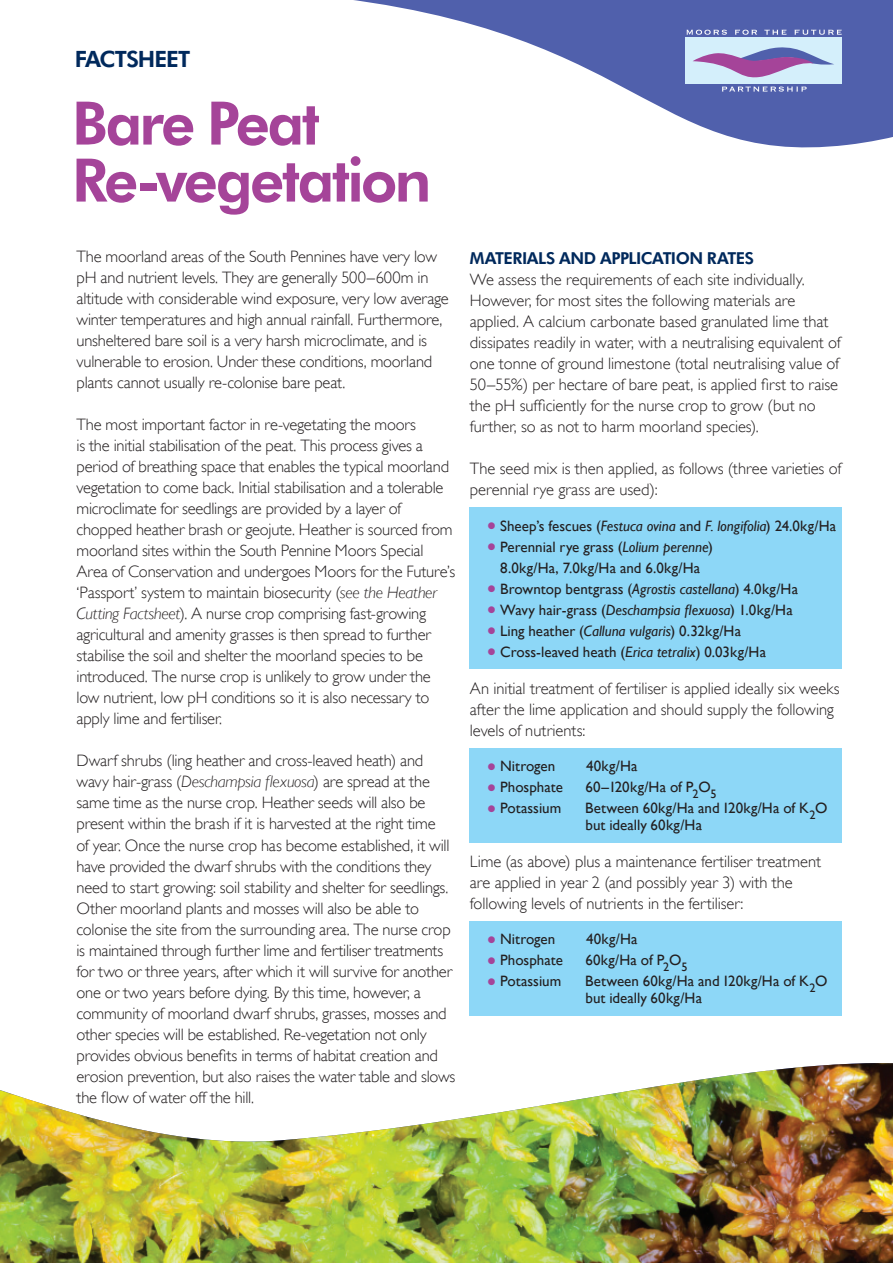
<style>
.page{position:relative;width:893px;height:1263px;background:#fff}
.page>*{position:absolute;margin:0;border:0;box-sizing:border-box;transform-origin:0 0}
.t1{font:700 60px/57px "Futura BT";letter-spacing:-.045em;color:#a54499}
.t2{font:700 22.5px "Futura BT";letter-spacing:-.045em;color:#00295c}
.t3{font:300 16.5px/21px "Gill Sans";letter-spacing:-.01em;color:#231f20}
.t4{font:700 16.5px "Futura BT";letter-spacing:-.03em;color:#00295c}
.t5{font:15px/16.5px "Gill Sans";color:#231f20}
.s1{font-style:italic}
.s2{font-size:27px;color:#a54499}
</style>
<div class="page">
<div style="left:470px;top:748px;width:372px;height:94px;background:#8dd7f7"></div>
<div style="left:470px;top:508px;width:372px;height:161px;background:#8dd7f7"></div>
<svg style="left:354px;top:0;width:539px;height:148px"></svg>
<div style="left:679px;top:26px;width:170px;height:70px;background:#5060ac"></div>
<div style="left:686px;top:37px;width:156px;height:47px;background:#d4effb"></div>
<svg style="left:722px;top:86px;width:85px;height:6px"></svg>
<svg style="left:687px;top:30px;width:40px;height:5px"></svg>
<svg style="left:735px;top:30px;width:22px;height:5px"></svg>
<svg style="left:764px;top:29px;width:22px;height:6px"></svg>
<svg style="left:794px;top:29px;width:48px;height:6px"></svg>
<svg style="left:693px;top:47px;width:141px;height:31px"></svg>
<div style="left:470px;top:921px;width:372px;height:95px;background:#8dd7f7"></div>
<img style="left:0;top:1063px;width:893px;height:200px">
<h2 class="t2" style="left:75px;top:44px;width:117px">FACTSHEET</h2>
<h1 class="t1" style="left:72px;top:93px;width:361px">Bare Peat<br>Re-vegetation</h1>
<p class="t3" style="left:77px;top:246px;width:374px">The moorland areas of the South Pennines have very low pH and nutrient levels. They are generally 500–600m in altitude with considerable wind exposure, very low average winter temperatures and high annual rainfall. Furthermore, unsheltered bare soil is a very harsh microclimate, and is vulnerable to erosion. Under these conditions, moorland plants cannot usually re-colonise bare peat.</p>
<p class="t3" style="left:77px;top:414px;width:380px">The most important factor in re-vegetating the moors<br>is the initial stabilisation of the peat. This process gives a period of breathing space that enables the typical moorland vegetation to come back. Initial stabilisation and a tolerable microclimate for seedlings are provided by a layer of chopped heather brash or geojute. Heather is sourced from moorland sites within the South Pennine Moors Special Area of Conservation and undergoes Moors for the Future’s ‘Passport’ system to maintain biosecurity (<span class="s1">see the Heather Cutting Factsheet</span>). A nurse crop comprising fast-growing agricultural and amenity grasses is then spread to further stabilise the soil and shelter the moorland species to be introduced. The nurse crop is unlikely to grow under the low nutrient, low pH conditions so it is also necessary to apply lime and fertiliser.</p>
<p class="t3" style="left:77px;top:750px;width:380px">Dwarf shrubs (ling heather and cross-leaved heath) and wavy hair-grass (<span class="s1">Deschampsia flexuosa</span>) are spread at the same time as the nurse crop. Heather seeds will also be present within the brash if it is harvested at the right time<br>of year. Once the nurse crop has become established, it will have provided the dwarf shrubs with the conditions they need to start growing: soil stability and shelter for seedlings.<br>Other moorland plants and mosses will also be able to colonise the site from the surrounding area. The nurse crop is maintained through further lime and fertiliser treatments for two or three years, after which it will survive for another one or two years before dying. By this time, however, a community of moorland dwarf shrubs, grasses, mosses and other species will be established. Re-vegetation not only provides obvious benefits in terms of habitat creation and erosion prevention, but also raises the water table and slows the flow of water off the hill.</p>
<p class="t4" style="left:470px;top:247px;width:286px">MATERIALS AND APPLICATION RATES</p>
<p class="t3" style="left:470px;top:269px;width:372px">We assess the requirements of each site individually.<br>However, for most sites the following materials are applied. A calcium carbonate based granulated lime that dissipates readily in water, with a neutralising equivalent of one tonne of ground limestone (total neutralising value of 50–55%) per hectare of bare peat, is applied first to raise the pH sufficiently for the nurse crop to grow (but no further, so as not to harm moorland species).</p>
<p class="t3" style="left:470px;top:458px;width:373px">The seed mix is then applied, as follows (three varieties of perennial rye grass are used):</p>
<p class="t5" style="left:487px;top:517px;width:351px"><span class="s2">•</span> Sheep’s fescues (<span class="s1">Festuca ovina</span> and <span class="s1">F. longifolia</span>) 24.0kg/Ha</p>
<p class="t5" style="left:487px;top:536px;width:228px;line-height:21px;text-align:center"><span class="s2">•</span> Perennial rye grass (<span class="s1">Lolium perenne</span>)<br>8.0kg/Ha, 7.0kg/Ha and 6.0kg/Ha</p>
<p class="t5" style="left:487px;top:580px;width:313px"><span class="s2">•</span> Browntop bentgrass (<span class="s1">Agrostis castellana</span>) 4.0kg/Ha</p>
<p class="t5" style="left:487px;top:601px;width:307px"><span class="s2">•</span> Wavy hair-grass (<span class="s1">Deschampsia flexuosa</span>) 1.0kg/Ha</p>
<p class="t5" style="left:487px;top:622px;width:256px"><span class="s2">•</span> Ling heather (<span class="s1">Calluna vulgaris</span>) 0.32kg/Ha</p>
<p class="t5" style="left:487px;top:643px;width:281px"><span class="s2">•</span> Cross-leaved heath (<span class="s1">Erica tetralix</span>) 0.03kg/Ha</p>
<p class="t3" style="left:470px;top:677px;width:371px">An initial treatment of fertiliser is applied ideally six weeks after the lime application and should supply the following levels of nutrients:</p>
<p class="t5" style="left:487px;top:758px;width:70px"><span class="s2">•</span> Nitrogen</p>
<p class="t5" style="left:586px;top:758px;width:53px">40kg/Ha</p>
<p class="t5" style="left:487px;top:779px;width:78px"><span class="s2">•</span> Phosphate</p>
<p class="t5" style="left:585px;top:779px;width:133px">60–120kg/Ha of P<sub>2</sub>O<sub>5</sub></p>
<p class="t5" style="left:487px;top:800px;width:76px"><span class="s2">•</span> Potassium</p>
<p class="t5" style="left:585px;top:800px;width:244px">Between 60kg/Ha and 120kg/Ha of K<sub>2</sub>O but ideally 60kg/Ha</p>
<p class="t3" style="left:470px;top:851px;width:353px">Lime (as above) plus a maintenance fertiliser treatment are applied in year 2 (and possibly year 3) with the following levels of nutrients in the fertiliser:</p>
<p class="t5" style="left:487px;top:931px;width:70px"><span class="s2">•</span> Nitrogen</p>
<p class="t5" style="left:586px;top:931px;width:53px">40kg/Ha</p>
<p class="t5" style="left:487px;top:952px;width:78px"><span class="s2">•</span> Phosphate</p>
<p class="t5" style="left:585px;top:952px;width:104px">60kg/Ha of P<sub>2</sub>O<sub>5</sub></p>
<p class="t5" style="left:487px;top:973px;width:76px"><span class="s2">•</span> Potassium</p>
<p class="t5" style="left:585px;top:973px;width:244px">Between 60kg/Ha and 120kg/Ha of K<sub>2</sub>O but ideally 60kg/Ha</p>
</div>
